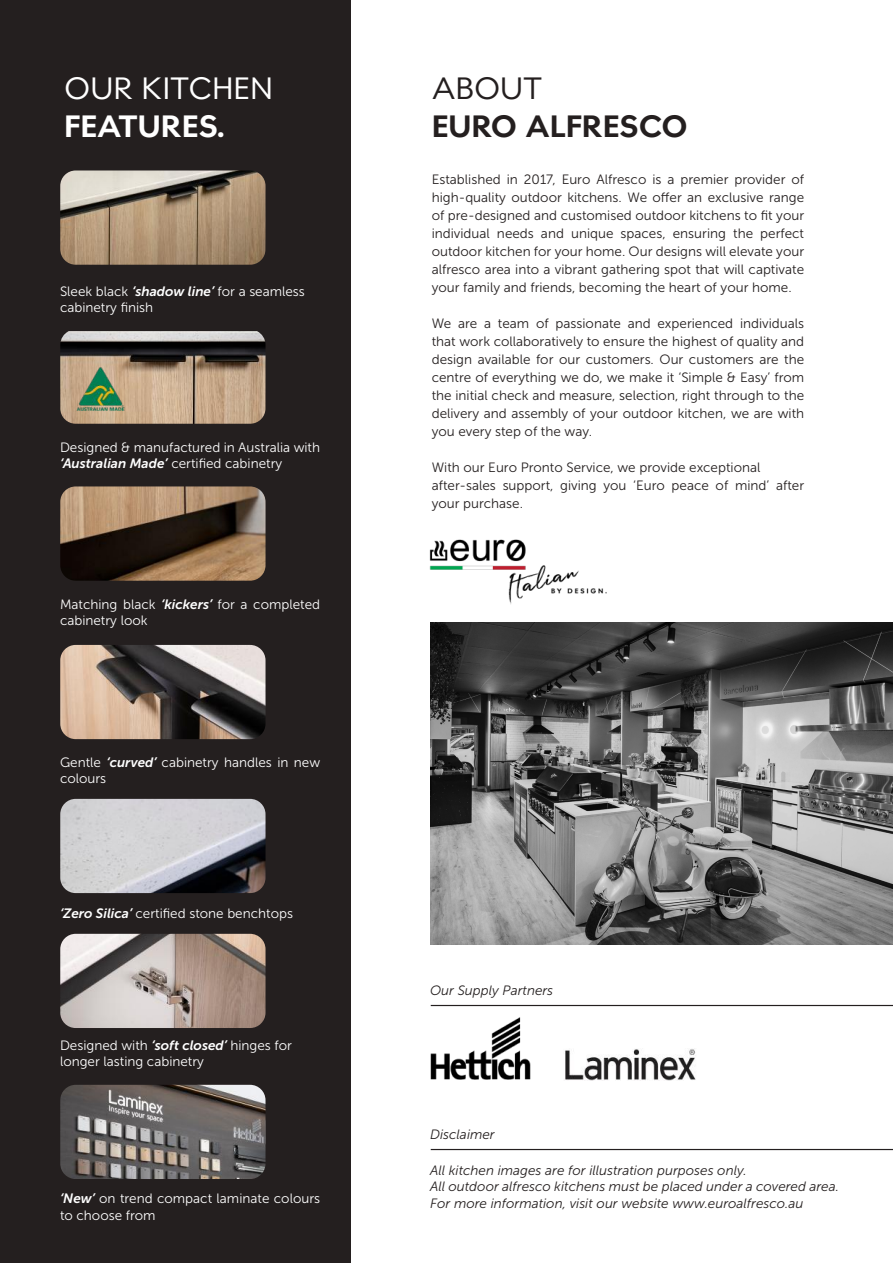
<style>
.page{position:relative;width:893px;height:1263px;background:#fff}
.page>*{position:absolute;margin:0;border:0;box-sizing:border-box;transform-origin:0 0}
.t1{font:700 30px "Widescreen";color:#241f1f}
.t2{font:30px "Widescreen";color:#fff}
.t3{font:700 30px "Widescreen";color:#fff}
.t4{font:30px "Widescreen";color:#241f1f}
.t5{font:13.5px/18px "Museo Sans 300";color:#241f1f;text-align:justify}
.t6{font:13.5px/16.2px "Museo Sans 300";color:#fff}
.t7{font:italic 13.5px/16.5px "Museo Sans 300";color:#241f1f}
.s1{font-family:"Museo Sans 700";font-style:italic}
</style>
<div class="page">
<div style="left:0;top:0;width:351px;height:1263px;background:#241f1f"></div>
<img style="left:60px;top:331px;width:206px;height:93px">
<img style="left:60px;top:486px;width:206px;height:95px">
<img style="left:60px;top:645px;width:206px;height:94px">
<img style="left:60px;top:799px;width:206px;height:94px">
<img style="left:60px;top:934px;width:206px;height:94px">
<img style="left:60px;top:1085px;width:206px;height:94px">
<hr style="left:431px;top:1149px;width:462px;height:1px;background:#241f1f">
<img style="left:431px;top:623px;width:462px;height:321px">
<img style="left:71px;top:363px;width:69px;height:47px">
<img style="left:429px;top:539px;width:178px;height:65px">
<hr style="left:431px;top:1005px;width:462px;height:1px;background:#241f1f">
<img style="left:60px;top:170px;width:206px;height:95px">
<img style="left:431px;top:1017px;width:99px;height:62px">
<img style="left:565px;top:1049px;width:131px;height:31px">
<h1 class="t2" style="left:64px;top:69px;width:210px">OUR KITCHEN</h1>
<h1 class="t3" style="left:64px;top:106px;width:162px">FEATURES.</h1>
<p class="t6" style="left:60px;top:283px;width:246px">Sleek black <span class="s1">‘shadow line’</span> for a seamless cabinetry finish</p>
<p class="t6" style="left:60px;top:439px;width:262px">Designed &amp; manufactured in Australia with <span class="s1">‘Australian Made’</span> certified cabinetry</p>
<p class="t6" style="left:60px;top:597px;width:262px">Matching black <span class="s1">‘kickers’</span> for a completed cabinetry look</p>
<p class="t6" style="left:60px;top:754px;width:262px">Gentle <span class="s1">‘curved’</span> cabinetry handles in new colours</p>
<p class="t6" style="left:60px;top:906px;width:235px"><span class="s1">‘Zero Silica’</span> certified stone benchtops</p>
<p class="t6" style="left:60px;top:1038px;width:233px">Designed with <span class="s1">‘soft closed’</span> hinges for longer lasting cabinetry</p>
<p class="t6" style="left:60px;top:1191px;width:262px"><span class="s1">‘New’</span> on trend compact laminate colours to choose from</p>
<h1 class="t4" style="left:432px;top:69px;width:112px">ABOUT</h1>
<h1 class="t1" style="left:432px;top:106px;width:258px">EURO ALFRESCO</h1>
<p class="t5" style="left:432px;top:170px;width:374px">Established in 2017, Euro Alfresco is a premier provider of high-quality outdoor kitchens. We offer an exclusive range of pre-designed and customised outdoor kitchens to fit your individual needs and unique spaces, ensuring the perfect outdoor kitchen for your home. Our designs will elevate your alfresco area into a vibrant gathering spot that will captivate your family and friends, becoming the heart of your home.</p>
<p class="t5" style="left:432px;top:314px;width:374px">We are a team of passionate and experienced individuals that work collaboratively to ensure the highest of quality and design available for our customers. Our customers are the centre of everything we do, we make it ‘Simple &amp; Easy’ from the initial check and measure, selection, right through to the delivery and assembly of your outdoor kitchen, we are with you every step of the way.</p>
<p class="t5" style="left:432px;top:458px;width:374px;text-align:left">With our Euro Pronto Service, we provide exceptional after-sales support, giving you ‘Euro peace of mind’ after your purchase.</p>
<p class="t7" style="left:430px;top:982px;width:125px">Our Supply Partners</p>
<p class="t7" style="left:430px;top:1126px;width:66px">Disclaimer</p>
<p class="t7" style="left:430px;top:1162px;width:410px">All kitchen images are for illustration purposes only.<br>All outdoor alfresco kitchens must be placed under a covered area.<br>For more information, visit our website www.euroalfresco.au</p>
</div>
